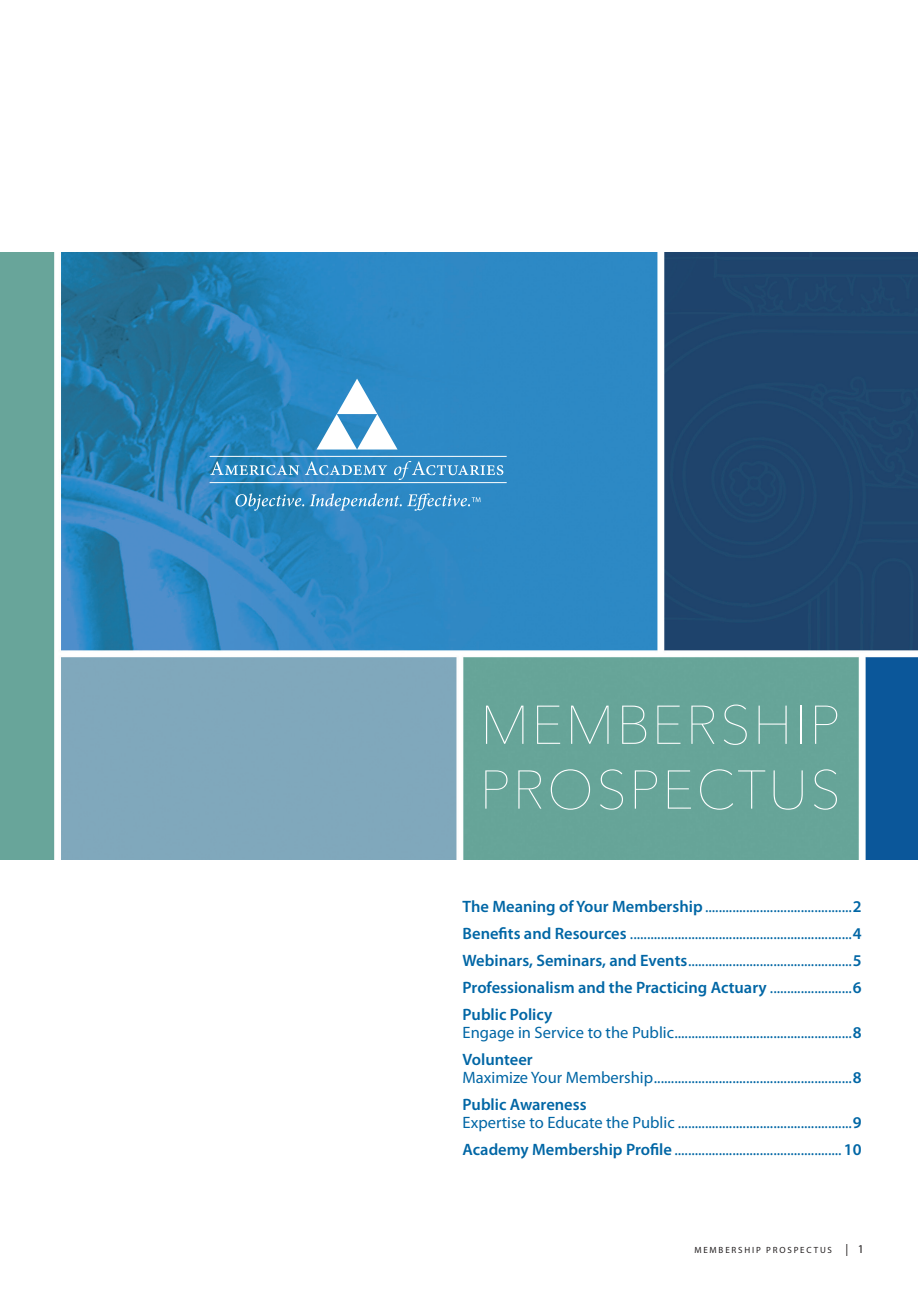
<style>
.page{position:relative;width:918px;height:1296px;background:#fff}
.page>*{position:absolute;margin:0;border:0;box-sizing:border-box;transform-origin:0 0}
.t1{font:200 54px "Avenir Next";letter-spacing:.04em;color:#fff}
.contents{font:16.5px/18px "Myriad Pro";color:#0166a5}
.contents-2{font:600 16.5px "Myriad Pro";color:#0166a5}
.t2{font:9px "Myriad Pro";letter-spacing:.2em;color:#231f20}
.s1{font-weight:600}
.s2{font-weight:400}
.s3{font-size:12px}
</style>
<div class="page">
<img style="left:0;top:252px;width:918px;height:608px">
<svg style="left:317px;top:379px;width:81px;height:71px"></svg>
<svg style="left:210px;top:461px;width:89px;height:14px"></svg>
<svg style="left:305px;top:461px;width:82px;height:14px"></svg>
<svg style="left:394px;top:461px;width:109px;height:19px;background:#4e9bcd"></svg>
<hr style="left:210px;top:456px;width:297px;height:1px;background:#fff">
<hr style="left:210px;top:482px;width:297px;height:1px;background:#fff">
<svg style="left:235px;top:493px;width:69px;height:18px"></svg>
<svg style="left:310px;top:493px;width:171px;height:18px;background:#519dce"></svg>
<p class="t1" style="left:480px;top:679px;width:361px">MEMBERSHIP</p>
<p class="t1" style="left:480px;top:744px;width:363px">PROSPECTUS</p>
<p class="contents" style="left:463px;top:898px;width:401px"><span class="s1">The Meaning of Your Membership</span>...........................................<span class="s1">2</span></p>
<p class="contents" style="left:463px;top:925px;width:401px"><span class="s1">Benefits and Resources</span> .................................................................<span class="s1">4</span></p>
<p class="contents" style="left:463px;top:952px;width:401px"><span class="s1">Webinars, Seminars, and Events</span>................................................<span class="s1">5</span></p>
<p class="contents-2" style="left:463px;top:977px;width:401px">Professionalism and the Practicing Actuary <span class="s2">........................</span>6</p>
<p class="contents" style="left:463px;top:1006px;width:401px"><span class="s1">Public Policy<br></span>Engage in Service to the Public....................................................<span class="s1">8</span></p>
<p class="contents" style="left:463px;top:1051px;width:401px"><span class="s1">Volunteer<br></span>Maximize Your Membership..........................................................<span class="s1">8</span></p>
<p class="contents" style="left:463px;top:1096px;width:401px"><span class="s1">Public Awareness<br></span>Expertise to Educate the Public ...................................................<span class="s1">9</span></p>
<p class="contents" style="left:463px;top:1141px;width:400px"><span class="s1">Academy Membership Profile</span> ................................................. <span class="s1">10</span></p>
<p class="t2" style="left:694px;top:1244px;width:171px">MEMBERSHIP PROSPECTUS <span class="s3">| 1</span></p>
</div>
